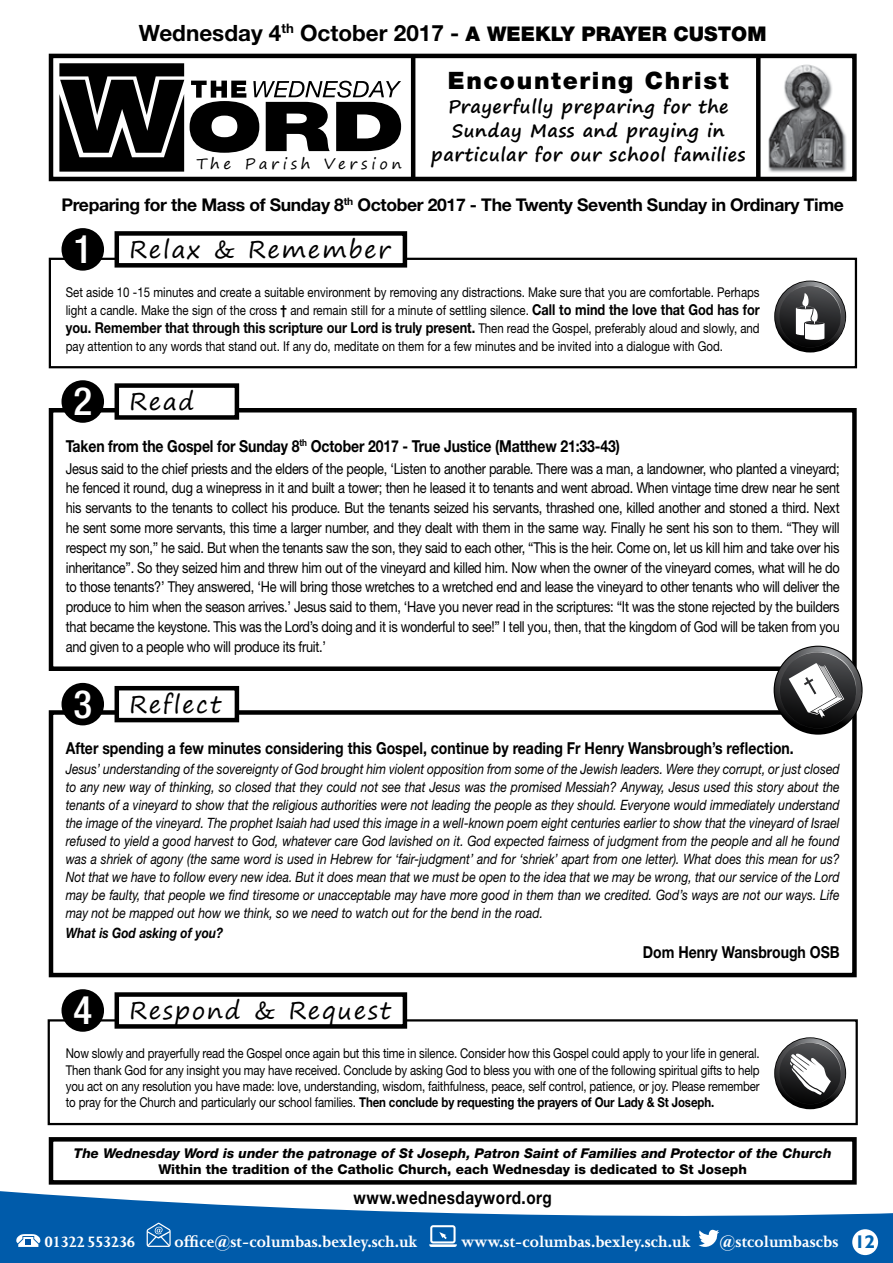
<style>
.page{position:relative;width:893px;height:1263px;background:#fff}
.page>*{position:absolute;margin:0;border:0;box-sizing:border-box;transform-origin:0 0}
.t1{font:24px "Segoe Print";letter-spacing:.07em;color:#000}
.t2{font:900 24px "Helvetica Neue LT Std";letter-spacing:.07em;color:#000}
.t3{font:700 22.5px "Helvetica Neue LT Std";color:#000}
.t4{font:700 18px/24px "Segoe Print";letter-spacing:.03em;color:#000;text-align:center}
.t5{font:700 18px "Helvetica Neue LT Std";letter-spacing:.03em;color:#000;scale:.85 1}
.t6{font:700 17.55px "Helvetica Neue LT Std";letter-spacing:-.02em;color:#000}
.t7{font:700 17.25px "Joanna";color:#fff}
.t8{font:700 17.25px "Joanna";letter-spacing:-.07em;color:#fff}
.t9{font:700 16.5px "Helvetica Neue LT Std";color:#000;scale:.85 1}
.t10{font:15px/19.8px "Helvetica Neue LT Std";letter-spacing:-.02em;color:#000;text-align:justify;scale:.85 1}
.t11{font:700 15px "Helvetica Neue LT Std";color:#000;scale:.85 1}
.t12{font:15px "Segoe Print";letter-spacing:.25em;color:#000}
.t13{font:italic 14.25px/18px "Helvetica Neue LT Std";color:#000;text-align:justify;scale:.85 1}
.t14{font:italic 700 14.25px "Helvetica Neue LT Std";color:#000;scale:.85 1}
.t15{font:13.5px/16.2px "Helvetica Neue LT Std";color:#000;text-align:justify;scale:.85 1}
.t16{font:italic 800 13.5px "Helvetica Neue LT Std";color:#000}
.t17{font:800 13.5px "Helvetica Neue LT Std";color:#000}
.s1{font-weight:900;font-size:20.25px}
.s2{font-family:"Helvetica Neue LT Std";font-weight:500;font-stretch:condensed;font-size:39px;color:#fff}
.s3{font-weight:700}
.s4{font-weight:700;font-size:15px}
.s5{font-weight:400;font-size:13.5px}
.s6{font-family:"Humanist 521 BT";font-size:18.45px;color:#0063b0}
</style>
<div class="page">
<svg style="left:0;top:1191px;width:893px;height:72px;fill:#005baa"></svg>
<div style="left:852px;top:1229px;width:26px;height:26px;background:#fff;border-radius:50%"></div>
<svg style="left:16px;top:1234px;width:25px;height:13px"></svg>
<svg style="left:147px;top:1223px;width:24px;height:24px"></svg>
<svg style="left:429px;top:1225px;width:28px;height:22px"></svg>
<svg style="left:698px;top:1229px;width:21px;height:21px"></svg>
<div style="left:48px;top:1019px;width:810px;height:106px;border:2px solid #000"></div>
<div style="left:117px;top:994px;width:288px;height:32px;background:#fff"></div>
<div style="left:115px;top:992px;width:292px;height:37px;border:4px solid #000"></div>
<div style="left:62px;top:989px;width:42px;height:43px;background:#000;border-radius:50%"></div>
<div style="left:49px;top:710px;width:808px;height:267px;border:4px solid #000"></div>
<div style="left:117px;top:688px;width:120px;height:32px;background:#fff"></div>
<div style="left:115px;top:686px;width:124px;height:36px;border:4px solid #000"></div>
<div style="left:62px;top:683px;width:42px;height:42px;background:#000;border-radius:50%"></div>
<div style="left:49px;top:408px;width:808px;height:263px;border:4px solid #000"></div>
<div style="left:117px;top:386px;width:120px;height:31px;background:#fff"></div>
<div style="left:115px;top:383px;width:124px;height:37px;border:4px solid #000"></div>
<div style="left:62px;top:380px;width:42px;height:43px;background:#000;border-radius:50%"></div>
<div style="left:49px;top:1137px;width:808px;height:47px;border:4px solid #000"></div>
<div style="left:49px;top:258px;width:808px;height:110px;border:2px solid #000"></div>
<div style="left:117px;top:233px;width:288px;height:32px;background:#fff"></div>
<div style="left:115px;top:231px;width:292px;height:37px;border:4px solid #000"></div>
<div style="left:62px;top:228px;width:42px;height:43px;background:#000;border-radius:50%"></div>
<img style="left:768px;top:64px;width:78px;height:108px">
<div style="left:49px;top:54px;width:808px;height:127px;border:4px solid #000"></div>
<hr style="left:411px;top:56px;width:4px;height:123px;background:#000">
<svg style="left:756px;top:56px;width:4px;height:123px"></svg>
<svg style="left:59px;top:63px;width:125px;height:109px;background:#2d2d2d"></svg>
<svg style="left:190px;top:81px;width:211px;height:72px"></svg>
<svg style="left:775px;top:281px;width:70px;height:71px"></svg>
<svg style="left:779px;top:285px;width:66px;height:67px"></svg>
<svg style="left:775px;top:1038px;width:70px;height:70px"></svg>
<svg style="left:779px;top:1042px;width:66px;height:66px"></svg>
<svg style="left:775px;top:647px;width:86px;height:86px"></svg>
<svg style="left:780px;top:652px;width:81px;height:81px"></svg>
<h2 class="t3" style="left:139px;top:19px;width:629px">Wednesday 4<sup>th</sup> October 2017 - <span class="s1">A WEEKLY PRAYER CUSTOM</span></h2>
<p class="t12" style="left:196px;top:151px;width:207px">The Parish Version</p>
<h1 class="t2" style="left:448px;top:66px;width:282px">Encountering Christ</h1>
<p class="t4" style="left:431px;top:94px;width:316px">Prayerfully preparing for the<br>Sunday Mass and praying in particular for our school families</p>
<p class="t6" style="left:61px;top:194px;width:784px">Preparing for the Mass of Sunday 8<sup>th</sup> October 2017 - The Twenty Seventh Sunday in Ordinary Time</p>
<h1 class="t1" style="left:73px;top:228px;width:319px"><span class="s2">1</span> Relax &amp; Remember</h1>
<p class="t15" style="left:66px;top:283px;width:818px;line-height:18px">Set aside 10 -15 minutes and create a suitable environment by removing any distractions. Make sure that you are comfortable. Perhaps light a candle. Make the sign of the cross <span class="s3">†</span> and remain still for a minute of settling silence. <span class="s4">Call to mind the love that God has for</span></p>
<p class="t11" style="left:66px;top:319px;width:818px">you. Remember that through this scripture our Lord is truly present. <span class="s5">Then read the Gospel, preferably aloud and slowly, and</span></p>
<p class="t15" style="left:66px;top:338px;width:775px">pay attention to any words that stand out. If any do, meditate on them for a few minutes and be invited into a dialogue with God.</p>
<h1 class="t1" style="left:73px;top:380px;width:123px"><span class="s2">2</span> Read</h1>
<p class="t9" style="left:66px;top:435px;width:653px">Taken from the Gospel for Sunday 8<sup>th</sup> October 2017 - True Justice (Matthew 21:33-43)</p>
<p class="t10" style="left:66px;top:458px;width:912px">Jesus said to the chief priests and the elders of the people, ‘Listen to another parable. There was a man, a landowner, who planted a vineyard; he fenced it round, dug a winepress in it and built a tower; then he leased it to tenants and went abroad. When vintage time drew near he sent his servants to the tenants to collect his produce. But the tenants seized his servants, thrashed one, killed another and stoned a third. Next he sent some more servants, this time a larger number, and they dealt with them in the same way. Finally he sent his son to them. “They will respect my son,” he said. But when the tenants saw the son, they said to each other, “This is the heir. Come on, let us kill him and take over his inheritance”. So they seized him and threw him out of the vineyard and killed him. Now when the owner of the vineyard comes, what will he do to those tenants?’ They answered, ‘He will bring those wretches to a wretched end and lease the vineyard to other tenants who will deliver the produce to him when the season arrives.’ Jesus said to them, ‘Have you never read in the scriptures: “It was the stone rejected by the builders that became the keystone. This was the Lord’s doing and it is wonderful to see!” I tell you, then, that the kingdom of God will be taken from you and given to a people who will produce its fruit.’</p>
<h1 class="t1" style="left:73px;top:683px;width:149px"><span class="s2">3</span> Reflect</h1>
<p class="t9" style="left:66px;top:737px;width:858px">After spending a few minutes considering this Gospel, continue by reading Fr Henry Wansbrough’s reflection.</p>
<p class="t13" style="left:66px;top:759px;width:912px">Jesus’ understanding of the sovereignty of God brought him violent opposition from some of the Jewish leaders. Were they corrupt, or just closed to any new way of thinking, so closed that they could not see that Jesus was the promised Messiah? Anyway, Jesus used this story about the tenants of a vineyard to show that the religious authorities were not leading the people as they should. Everyone would immediately understand the image of the vineyard. The prophet Isaiah had used this image in a well-known poem eight centuries earlier to show that the vineyard of Israel refused to yield a good harvest to God, whatever care God lavished on it. God expected fairness of judgment from the people and all he found was a shriek of agony (the same word is used in Hebrew for ‘fair-judgment’ and for ‘shriek’ apart from one letter). What does this mean for us?<br>Not that we have to follow every new idea. But it does mean that we must be open to the idea that we may be wrong, that our service of the Lord may be faulty, that people we find tiresome or unacceptable may have more good in them than we credited. God’s ways are not our ways. Life may not be mapped out how we think, so we need to watch out for the bend in the road.</p>
<p class="t14" style="left:66px;top:924px;width:187px">What is God asking of you?</p>
<p class="t9" style="left:643px;top:942px;width:233px">Dom Henry Wansbrough OSB</p>
<h1 class="t1" style="left:73px;top:989px;width:319px"><span class="s2">4</span> Respond &amp; Request</h1>
<p class="t15" style="left:66px;top:1045px;width:818px">Now slowly and prayerfully read the Gospel once again but this time in silence. Consider how this Gospel could apply to your life in general.<br>Then thank God for any insight you may have received. Conclude by asking God to bless you with one of the following spiritual gifts to help you act on any resolution you have made: love, understanding, wisdom, faithfulness, peace, self control, patience, or joy. Please remember to pray for the Church and particularly our school families. <span class="s3">Then conclude by requesting the prayers of Our Lady &amp; St Joseph.</span></p>
<p class="t16" style="left:74px;top:1145px;width:759px">The Wednesday Word is under the patronage of St Joseph, Patron Saint of Families and Protector of the Church</p>
<p class="t17" style="left:158px;top:1161px;width:590px">Within the tradition of the Catholic Church, each Wednesday is dedicated to St Joseph</p>
<p class="t5" style="left:353px;top:1186px;width:235px">www.wednesdayword.org</p>
<p class="t8" style="left:44px;top:1232px;width:93px">01322 553236</p>
<p class="t7" style="left:174px;top:1232px;width:244px">office@st-columbas.bexley.sch.uk</p>
<p class="t7" style="left:461px;top:1232px;width:231px">www.st-columbas.bexley.sch.uk</p>
<p class="t7" style="left:719px;top:1232px;width:157px">@stcolumbascbs <span class="s6">12</span></p>
</div>
